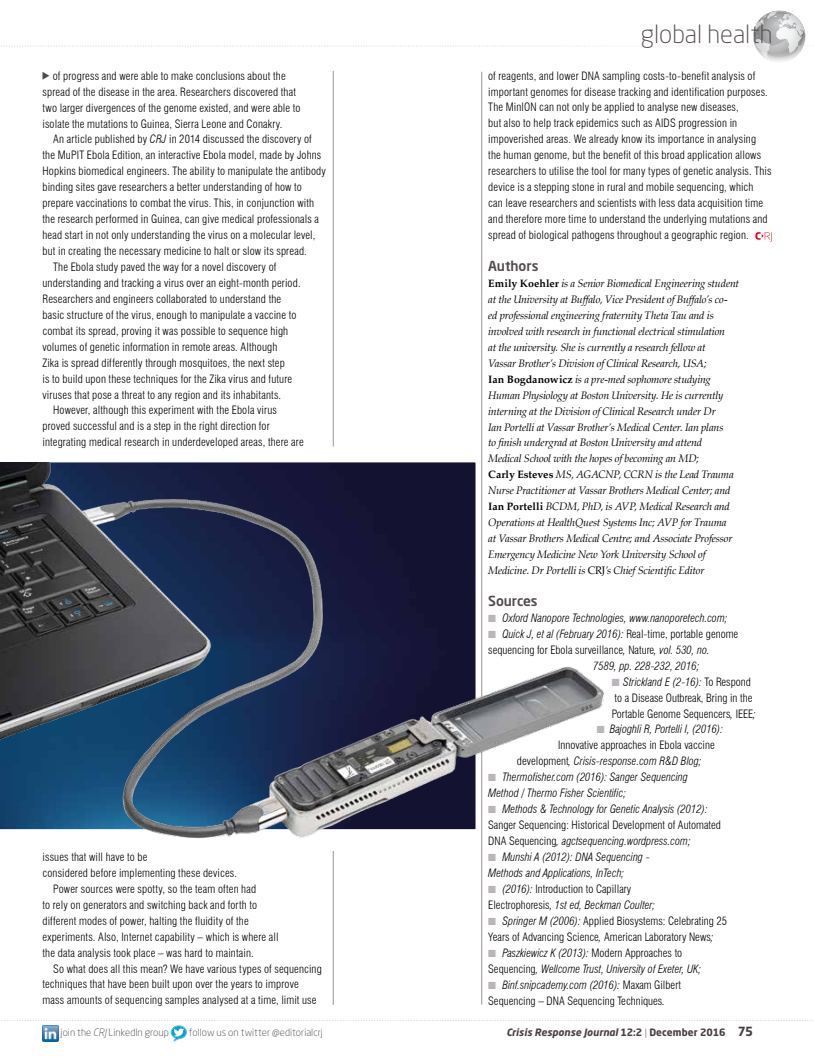
<style>
.page{position:relative;width:815px;height:1063px;background:#fff}
.page>*{position:absolute;margin:0;border:0;box-sizing:border-box;transform-origin:0 0}
.t1{font:300 25px "Neo Sans Std";color:#52494f}
.t2{font:500 13.75px "Neo Sans Std";letter-spacing:-.005em;color:#52494f}
.t3{font:300 condensed 11.25px/16px "Swiss 721 BT";letter-spacing:.015em;color:#000}
.t4{font:italic 300 condensed 11.25px/16px "Swiss 721 BT";color:#000}
.t5{font:italic 10.62px/16px "Palatino";letter-spacing:-.015em;color:#000}
.t6{font:300 10px "Neo Sans Std";letter-spacing:.005em;color:#473e43}
.t7{font:italic 700 10px "Neo Sans Std";letter-spacing:.01em;color:#473e43}
.s1{font-style:italic}
.s2{font-weight:700;font-style:normal}
.s3{font-style:normal}
.s4{color:#bbb6bb}
.s5{font-weight:300;font-style:normal}
.s6{font-style:normal;font-size:12.5px}
</style>
<div class="page">
<svg style="left:1px;top:11px;width:805px;height:51px"></svg>
<hr style="left:333px;top:851px;width:1px;height:154px;background:#999298">
<hr style="left:482px;top:72px;width:1px;height:933px;background:#999298">
<svg style="left:43px;top:72px;width:6px;height:8px"></svg>
<img style="left:0;top:462px;width:604px;height:428px">
<hr style="left:333px;top:71px;width:1px;height:375px;background:#999298">
<svg style="left:1px;top:1020px;width:813px;height:21px"></svg>
<svg style="left:755px;top:232px;width:17px;height:10px"></svg>
<p class="t3" style="left:43px;top:68px;width:259px;text-indent:10px">of progress and were able to make conclusions about the spread of the disease in the area. Researchers discovered that two larger divergences of the genome existed, and were able to isolate the mutations to Guinea, Sierra Leone and Conakry.</p>
<p class="t3" style="left:53px;top:131px;width:260px">An article published by <span class="s1">CRJ</span> in 2014 discussed the discovery of</p>
<p class="t3" style="left:43px;top:147px;width:280px">the MuPIT Ebola Edition, an interactive Ebola model, made by Johns</p>
<p class="t3" style="left:43px;top:163px;width:285px">Hopkins biomedical engineers. The ability to manipulate the antibody</p>
<p class="t3" style="left:43px;top:179px;width:261px">binding sites gave researchers a better understanding of how to</p>
<p class="t3" style="left:43px;top:195px;width:273px">prepare vaccinations to combat the virus. This, in conjunction with</p>
<p class="t3" style="left:43px;top:211px;width:278px">the research performed in Guinea, can give medical professionals a</p>
<p class="t3" style="left:43px;top:227px;width:274px">head start in not only understanding the virus on a molecular level,</p>
<p class="t3" style="left:43px;top:243px;width:266px">but in creating the necessary medicine to halt or slow its spread.</p>
<p class="t3" style="left:53px;top:259px;width:225px">The Ebola study paved the way for a novel discovery of</p>
<p class="t3" style="left:43px;top:275px;width:260px">understanding and tracking a virus over an eight-month period.</p>
<p class="t3" style="left:43px;top:291px;width:240px">Researchers and engineers collaborated to understand the</p>
<p class="t3" style="left:43px;top:307px;width:255px">basic structure of the virus, enough to manipulate a vaccine to</p>
<p class="t3" style="left:43px;top:323px;width:247px">combat its spread, proving it was possible to sequence high</p>
<p class="t3" style="left:43px;top:339px;width:236px">volumes of genetic information in remote areas. Although</p>
<p class="t3" style="left:43px;top:355px;width:244px">Zika is spread differently through mosquitoes, the next step</p>
<p class="t3" style="left:43px;top:371px;width:251px">is to build upon these techniques for the Zika virus and future</p>
<p class="t3" style="left:43px;top:386px;width:240px">viruses that pose a threat to any region and its inhabitants.</p>
<p class="t3" style="left:53px;top:402px;width:225px">However, although this experiment with the Ebola virus</p>
<p class="t3" style="left:43px;top:418px;width:229px">proved successful and is a step in the right direction for</p>
<p class="t3" style="left:43px;top:434px;width:263px">integrating medical research in underdeveloped areas, there are</p>
<p class="t3" style="left:43px;top:849px;width:107px">issues that will have to be</p>
<p class="t3" style="left:43px;top:865px;width:196px">considered before implementing these devices.</p>
<p class="t3" style="left:53px;top:881px;width:204px">Power sources were spotty, so the team often had</p>
<p class="t3" style="left:43px;top:897px;width:216px">to rely on generators and switching back and forth to</p>
<p class="t3" style="left:43px;top:913px;width:208px">different modes of power, halting the fluidity of the</p>
<p class="t3" style="left:43px;top:929px;width:238px">experiments. Also, Internet capability – which is where all</p>
<p class="t3" style="left:43px;top:945px;width:213px">the data analysis took place – was hard to maintain.</p>
<p class="t3" style="left:53px;top:960px;width:270px">So what does all this mean? We have various types of sequencing</p>
<p class="t3" style="left:43px;top:976px;width:258px">techniques that have been built upon over the years to improve</p>
<p class="t3" style="left:43px;top:992px;width:276px">mass amounts of sequencing samples analysed at a time, limit use</p>
<h1 class="t1" style="left:641px;top:19px;width:133px">global health</h1>
<p class="t3" style="left:488px;top:68px;width:285px">of reagents, and lower DNA sampling costs-to-benefit analysis of important genomes for disease tracking and identification purposes.<br>The MinION can not only be applied to analyse new diseases,<br>but also to help track epidemics such as AIDS progression in impoverished areas. We already know its importance in analysing the human genome, but the benefit of this broad application allows researchers to utilise the tool for many types of genetic analysis. This device is a stepping stone in rural and mobile sequencing, which<br>can leave researchers and scientists with less data acquisition time and therefore more time to understand the underlying mutations and spread of biological pathogens throughout a geographic region.</p>
<p class="t2" style="left:488px;top:257px;width:52px">Authors</p>
<p class="t5" style="left:488px;top:275px;width:252px"><span class="s2">Emily Koehler</span> is a Senior Biomedical Engineering student at the University at Buffalo, Vice President of Buffalo’s co&shy;ed professional engineering fraternity Theta Tau and is involved with research in functional electrical stimulation<br>at the university. She is currently a research fellow at<br>Vassar Brother’s Division of Clinical Research, USA;<br><span class="s2">Ian Bogdanowicz</span> is a pre-med sophomore studying Human Physiology at Boston University. He is currently interning at the Division of Clinical Research under Dr<br>Ian Portelli at Vassar Brother’s Medical Center. Ian plans<br>to finish undergrad at Boston University and attend<br>Medical School with the hopes of becoming an MD;<br><span class="s2">Carly Esteves</span> MS, AGACNP, CCRN is the Lead Trauma Nurse Practitioner at Vassar Brothers Medical Center; and <span class="s2">Ian Portelli</span> BCDM, PhD, is AVP, Medical Research and Operations at HealthQuest Systems Inc; AVP for Trauma<br>at Vassar Brothers Medical Centre; and Associate Professor Emergency Medicine New York University School of Medicine. Dr Portelli is <span class="s3">CRJ</span>’s Chief Scientific Editor</p>
<p class="t2" style="left:488px;top:592px;width:51px">Sources</p>
<p class="t4" style="left:488px;top:610px;width:241px"><span class="s4">■</span> Oxford Nanopore Technologies, www.nanoporetech.com;</p>
<p class="t4" style="left:488px;top:626px;width:251px"><span class="s4">■</span> Quick J, et al (February 2016): <span class="s3">Real-time, portable genome</span></p>
<p class="t3" style="left:488px;top:642px;width:223px">sequencing for Ebola surveillance<span class="s1">,</span> Nature<span class="s1">, vol. 530, no.</span></p>
<p class="t4" style="left:593px;top:658px;width:108px">7589, pp. 228-232, 2016;</p>
<p class="t3" style="left:612px;top:674px;width:145px"><span class="s4">■</span> <span class="s1">Strickland E (2-16):</span> To Respond to a Disease Outbreak, Bring in the<br>Portable Genome Sequencers<span class="s1">,</span> IEEE<span class="s1">;</span></p>
<p class="t4" style="left:597px;top:721px;width:128px"><span class="s4">■</span> Bajoghli R, Portelli I, (2016):</p>
<p class="t3" style="left:558px;top:737px;width:158px">Innovative approaches in Ebola vaccine</p>
<p class="t4" style="left:517px;top:753px;width:186px"><span class="s3">development</span>, Crisis-response.com R&amp;D Blog;</p>
<p class="t4" style="left:488px;top:769px;width:201px"><span class="s4">■</span> Thermofisher.com (2016): Sanger Sequencing<br>Method / Thermo Fisher Scientific;</p>
<p class="t4" style="left:488px;top:801px;width:234px"><span class="s4">■</span> Methods &amp; Technology for Genetic Analysis (2012):<br><span class="s3">Sanger Sequencing: Historical Development of Automated<br>DNA Sequencing</span>, agctsequencing.wordpress.com;</p>
<p class="t4" style="left:488px;top:849px;width:163px"><span class="s4">■</span> Munshi A (2012): DNA Sequencing -<br>Methods and Applications, InTech;</p>
<p class="t3" style="left:488px;top:881px;width:168px"><span class="s4">■</span> <span class="s1">(2016):</span> Introduction to Capillary<br>Electrophoresis<span class="s1">, 1st ed, Beckman Coulter;</span></p>
<p class="t3" style="left:488px;top:913px;width:240px"><span class="s4">■</span> <span class="s1">Springer M (2006):</span> Applied Biosystems: Celebrating 25<br>Years of Advancing Science<span class="s1">,</span> American Laboratory News<span class="s1">;</span></p>
<p class="t4" style="left:488px;top:945px;width:214px"><span class="s4">■</span> Paszkiewicz K (2013): <span class="s3">Modern Approaches to<br>Sequencing</span>, Wellcome Trust, University of Exeter, UK;</p>
<p class="t3" style="left:488px;top:977px;width:194px"><span class="s4">■</span> <span class="s1">Binf.snipcademy.com (2016):</span> Maxam Gilbert<br>Sequencing – DNA Sequencing Techniques<span class="s1">.</span></p>
<p class="t6" style="left:61px;top:1027px;width:110px">join the <span class="s1">CRJ</span> LinkedIn group</p>
<p class="t6" style="left:189px;top:1027px;width:136px">follow us on twitter @editorialcrj</p>
<p class="t7" style="left:506px;top:1026px;width:248px">Crisis Response Journal <span class="s3">12:2</span> <span class="s5">|</span> <span class="s3">December 2016</span> <span class="s6">75</span></p>
</div>
